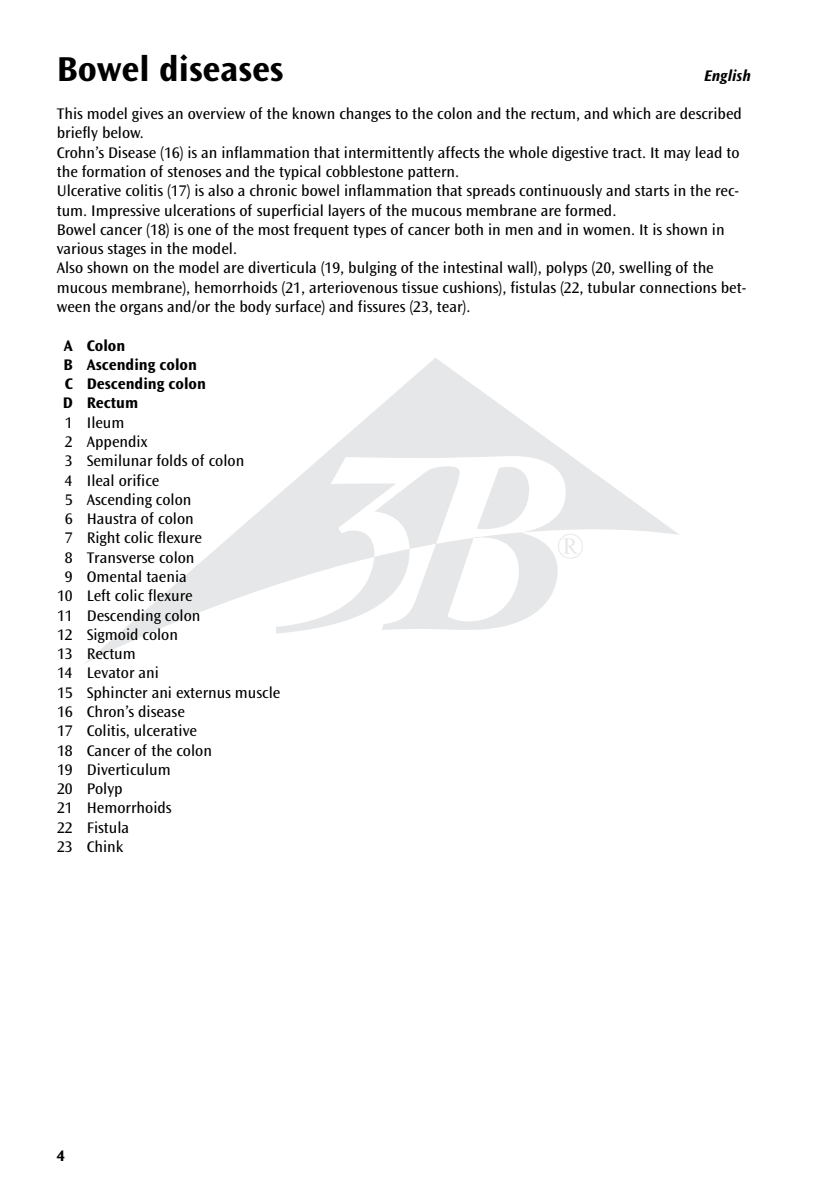
<style>
.page{position:relative;width:836px;height:1191px;background:#fff}
.page>*{position:absolute;margin:0;border:0;box-sizing:border-box;transform-origin:0 0}
.t1{font:36.2px "Perpetua";color:#e6e7e8}
.t2{font:700 36px "Ocean Sans Std";color:#000}
.t3{font:16px/19.2px "Ocean Sans Std";color:#000}
.t4{font:700 16px/19.2px "Ocean Sans Std";color:#000}
.t5{font:italic 700 16px "Ocean Sans Std";color:#000}
</style>
<div class="page">
<svg style="left:84px;top:358px;width:595px;height:306px"></svg>
<svg style="left:276px;top:456px;width:289px;height:177px"></svg>
<h2 class="t2" style="left:57px;top:49px;width:228px">Bowel diseases</h2>
<p class="t5" style="left:703px;top:66px;width:48px">English</p>
<p class="t3" style="left:57px;top:104px;width:690px">This model gives an overview of the known changes to the colon and the rectum, and which are described briefly below.<br>Crohn’s Disease (16) is an inflammation that intermittently affects the whole digestive tract. It may lead to the formation of stenoses and the typical cobblestone pattern.<br>Ulcerative colitis (17) is also a chronic bowel inflammation that spreads continuously and starts in the rec&shy;tum. Impressive ulcerations of superficial layers of the mucous membrane are formed.<br>Bowel cancer (18) is one of the most frequent types of cancer both in men and in women. It is shown in various stages in the model.<br>Also shown on the model are diverticula (19, bulging of the intestinal wall), polyps (20, swelling of the mucous membrane), hemorrhoids (21, arteriovenous tissue cushions), fistulas (22, tubular connections bet&shy;ween the organs and/or the body surface) and fissures (23, tear).</p>
<p class="t4" style="left:63px;top:336px;width:145px">A Colon<br>B Ascending colon<br>C Descending colon<br>D Rectum</p>
<p class="t3" style="left:65px;top:413px;width:61px">1 Ileum</p>
<p class="t3" style="left:65px;top:432px;width:84px">2 Appendix</p>
<p class="t3" style="left:65px;top:451px;width:181px">3 Semilunar folds of colon</p>
<p class="t3" style="left:65px;top:471px;width:96px">4 Ileal orifice</p>
<p class="t3" style="left:65px;top:490px;width:128px">5 Ascending colon</p>
<p class="t3" style="left:65px;top:509px;width:130px">6 Haustra of colon</p>
<p class="t3" style="left:65px;top:529px;width:138px">7 Right colic flexure</p>
<p class="t3" style="left:65px;top:548px;width:131px">8 Transverse colon</p>
<p class="t3" style="left:65px;top:567px;width:123px">9 Omental taenia</p>
<p class="t3" style="left:57px;top:586px;width:137px">10 Left colic flexure</p>
<p class="t3" style="left:57px;top:606px;width:145px">11 Descending colon</p>
<p class="t3" style="left:57px;top:625px;width:122px">12 Sigmoid colon</p>
<p class="t3" style="left:57px;top:644px;width:80px">13 Rectum</p>
<p class="t3" style="left:57px;top:664px;width:103px">14 Levator ani</p>
<p class="t3" style="left:57px;top:683px;width:225px">15 Sphincter ani externus muscle</p>
<p class="t3" style="left:57px;top:702px;width:129px">16 Chron’s disease</p>
<p class="t3" style="left:57px;top:721px;width:141px">17 Colitis, ulcerative</p>
<p class="t3" style="left:57px;top:741px;width:156px">18 Cancer of the colon</p>
<p class="t3" style="left:57px;top:760px;width:115px">19 Diverticulum</p>
<p class="t3" style="left:57px;top:779px;width:67px">20 Polyp</p>
<p class="t3" style="left:57px;top:798px;width:116px">21 Hemorrhoids</p>
<p class="t3" style="left:57px;top:818px;width:74px">22 Fistula</p>
<p class="t3" style="left:57px;top:837px;width:68px">23 Chink</p>
<h1 class="t1" style="left:556px;top:529px;width:29px">®</h1>
<p class="t4" style="left:57px;top:1145px;width:10px">4</p>
</div>
